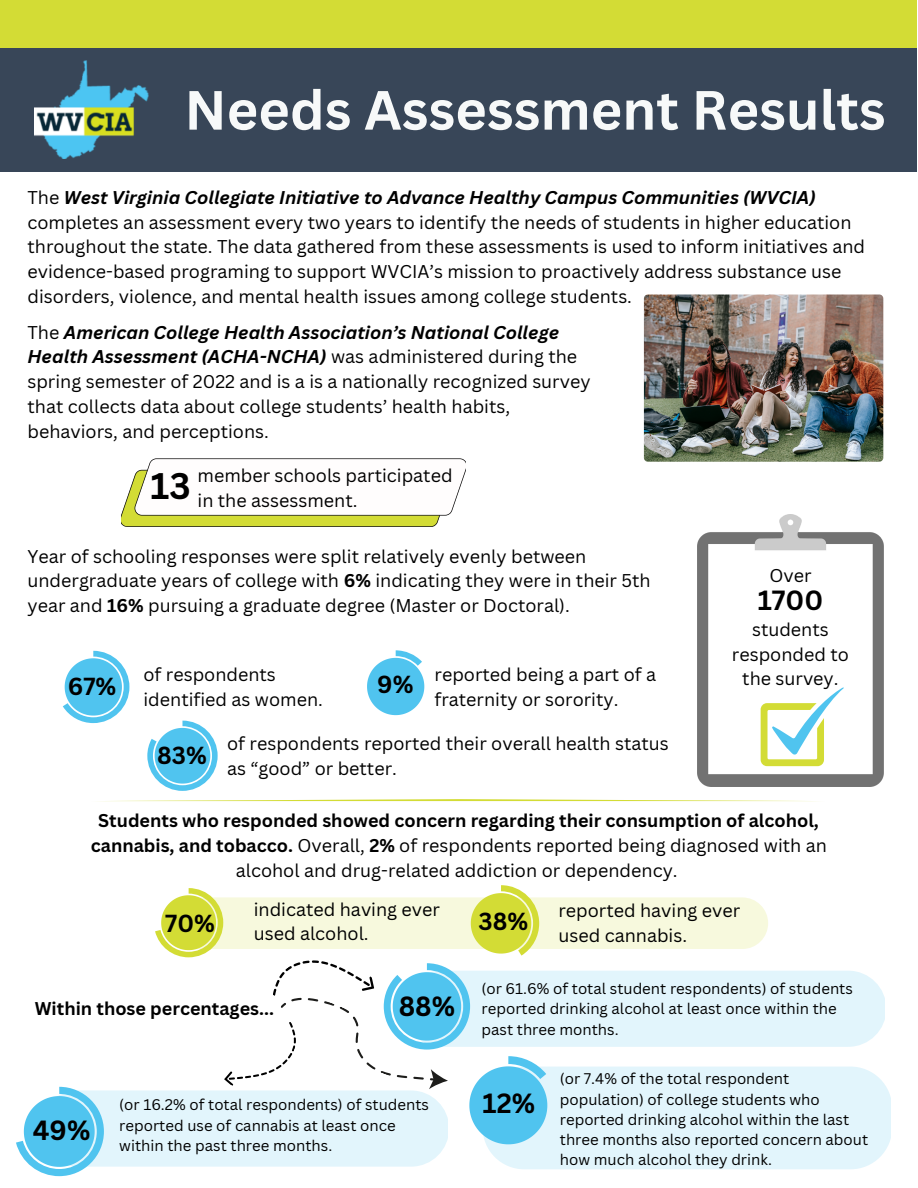
<style>
.page{position:relative;width:918px;height:1188px;background:#fff}
.page>*{position:absolute;margin:0;border:0;box-sizing:border-box;transform-origin:0 0}
.t1{font:700 54px "Canva Sans";color:#f7f9f9}
.t2{font:700 36px "Canva Sans";color:#000}
.t3{font:700 27px "Canva Sans";color:#000}
.t4{font:700 24px "Canva Sans";color:#000}
.t5{font:18px/24.8px "Canva Sans";color:#000}
.t6{font:700 18px "Canva Sans";color:#000}
.t7{font:15px/20.2px "Canva Sans";color:#000}
.s1{font-weight:700;font-style:italic}
.s2{font-weight:700}
</style>
<div class="page">
<div style="left:0;top:0;width:917px;height:68px;background:#d3dc35"></div>
<div style="left:0;top:48px;width:917px;height:124px;background:#384658"></div>
<img style="left:35px;top:61px;width:113px;height:98px">
<svg style="left:121px;top:458px;width:345px;height:69px"></svg>
<div style="left:40px;top:1090px;width:408px;height:77px;background:#e2f5fc;border-radius:38px"></div>
<svg style="left:16px;top:1086px;width:93px;height:91px"></svg>
<img style="left:644px;top:295px;width:239px;height:167px;border-radius:4px">
<img style="left:698px;top:515px;width:185px;height:271px">
<svg style="left:63px;top:646px;width:781px;height:155px"></svg>
<svg style="left:150px;top:885px;width:741px;height:284px"></svg>
<h1 class="t1" style="left:184px;top:72px;width:703px">Needs Assessment Results</h1>
<p class="t5" style="left:27px;top:185px;width:839px">The <span class="s1">West Virginia Collegiate Initiative to Advance Healthy Campus Communities (WVCIA) </span>completes an assessment every two years to identify the needs of students in higher education throughout the state. The data gathered from these assessments is used to inform initiatives and evidence-based programing to support WVCIA’s mission to proactively address substance use disorders, violence, and mental health issues among college students.</p>
<p class="t5" style="left:27px;top:319px;width:565px">The <span class="s1">American College Health Association’s National College Health Assessment (ACHA-NCHA)</span> was administered during the spring semester of 2022 and is a is a nationally recognized survey that collects data about college students’ health habits, behaviors, and perceptions.</p>
<h2 class="t2" style="left:150px;top:460px;width:42px">13</h2>
<p class="t5" style="left:198px;top:463px;width:257px">member schools participated in the assessment.</p>
<p class="t5" style="left:27px;top:543px;width:625px">Year of schooling responses were split relatively evenly between undergraduate years of college with <span class="s2">6%</span> indicating they were in their 5th year and <span class="s2">16%</span> pursuing a graduate degree (Master or Doctoral).</p>
<p class="t5" style="left:143px;top:662px;width:181px">of respondents identified as women.</p>
<p class="t5" style="left:435px;top:662px;width:223px">reported being a part of a fraternity or sorority.</p>
<h3 class="t4" style="left:68px;top:669px;width:50px">67%</h3>
<h3 class="t4" style="left:377px;top:667px;width:38px">9%</h3>
<p class="t5" style="left:769px;top:562px;width:44px">Over</p>
<h3 class="t3" style="left:758px;top:581px;width:67px">1700</h3>
<p class="t5" style="left:732px;top:616px;width:119px;text-align:center">students responded to the survey.</p>
<p class="t5" style="left:227px;top:731px;width:443px">of respondents reported their overall health status as “good” or better.</p>
<p class="t5" style="left:91px;top:808px;width:738px;text-align:center"><span class="s2">Students who responded showed concern regarding their consumption of alcohol, cannabis, and tobacco.</span> Overall, <span class="s2">2%</span> of respondents reported being diagnosed with an alcohol and drug-related addiction or dependency.</p>
<h3 class="t4" style="left:157px;top:739px;width:51px">83%</h3>
<p class="t5" style="left:254px;top:896px;width:188px">indicated having ever used alcohol.</p>
<h3 class="t4" style="left:165px;top:906px;width:51px">70%</h3>
<h3 class="t4" style="left:479px;top:904px;width:51px">38%</h3>
<p class="t5" style="left:558px;top:898px;width:183px">reported having ever used cannabis.</p>
<p class="t6" style="left:35px;top:996px;width:241px">Within those percentages...</p>
<h3 class="t3" style="left:399px;top:987px;width:58px">88%</h3>
<h3 class="t3" style="left:33px;top:1111px;width:59px">49%</h3>
<p class="t7" style="left:119px;top:1095px;width:311px">(or 16.2% of total respondents) of students reported use of cannabis at least once within the past three months.</p>
<p class="t7" style="left:482px;top:978px;width:373px">(or 61.6% of total student respondents) of students reported drinking alcohol at least once within the past three months.</p>
<h3 class="t3" style="left:483px;top:1084px;width:54px">12%</h3>
<p class="t7" style="left:560px;top:1069px;width:310px">(or 7.4% of the total respondent population) of college students who reported drinking alcohol within the last three months also reported concern about how much alcohol they drink.</p>
</div>
